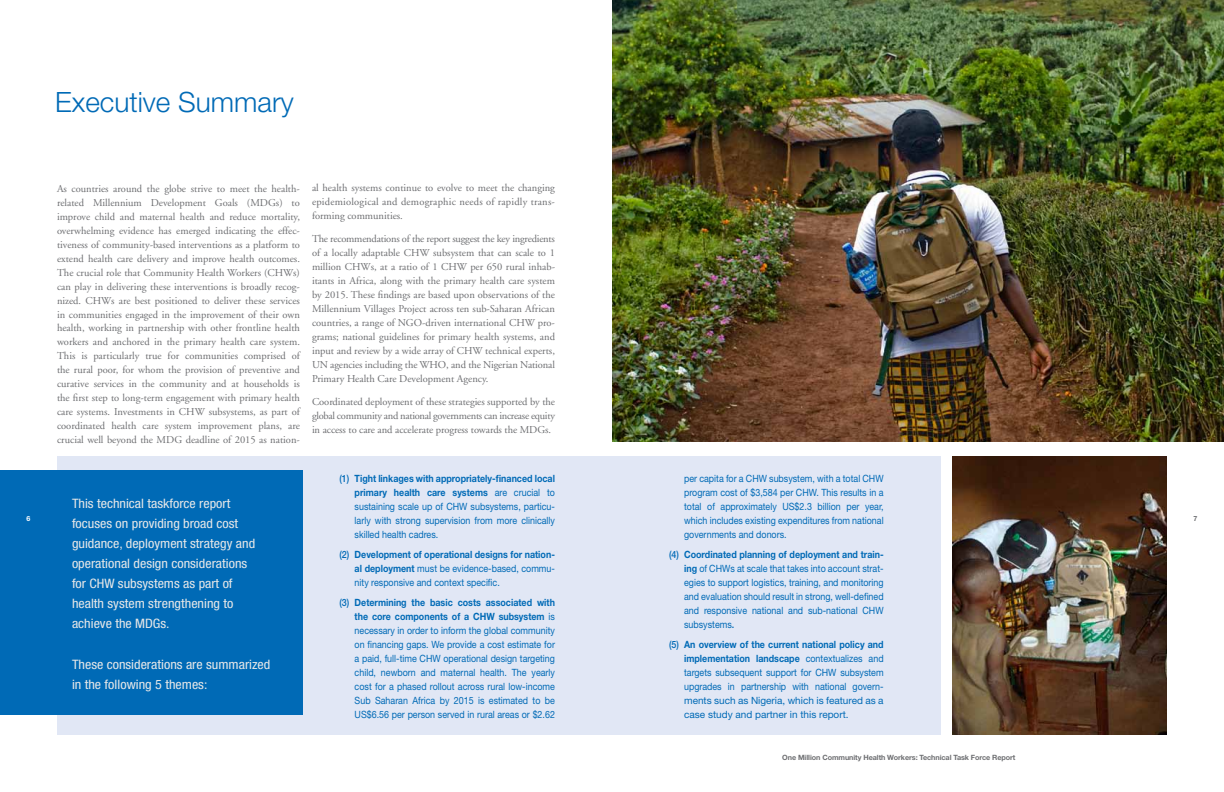
<style>
.page{position:relative;width:1224px;height:792px;background:#fff}
.page>*{position:absolute;margin:0;border:0;box-sizing:border-box;transform-origin:0 0}
.t1{font:300 28px "Helvetica Neue";color:#006ab6}
.t2{font:condensed 13px/20px "Helvetica Neue";color:#e6e7e8;scale:1.09 1}
.t3{font:10.5px/14px "Adobe Garamond";color:#6d6e71;text-align:justify}
.t4{font:10px/14px "Helvetica Neue";color:#006ab6;text-align:justify;scale:.89 1}
.t5{font:700 7.2px "Helvetica Neue";letter-spacing:-.01em;color:#6d6e71}
.t6{font:700 7px "Helvetica Neue";color:#6d6e71}
.t7{font:700 7px "Helvetica Neue";color:#fff}
.s1{font-weight:500}
.s2{font-weight:700}
</style>
<div class="page">
<div style="left:57px;top:456px;width:883px;height:279px;background:#e1e7f5"></div>
<div style="left:0;top:470px;width:303px;height:245px;background:#006ab6"></div>
<img style="left:952px;top:456px;width:215px;height:279px">
<img style="left:612px;top:0;width:612px;height:441px">
<h1 class="t1" style="left:55px;top:85px;width:240px">Executive Summary</h1>
<p class="t7" style="left:27px;top:515px;width:5px">6</p>
<p class="t3" style="left:57px;top:181px;width:245px">As countries around the globe strive to meet the health&shy;related Millennium Development Goals (MDGs) to improve child and maternal health and reduce mortality, overwhelming evidence has emerged indicating the effec&shy;tiveness of community-based interventions as a platform to extend health care delivery and improve health outcomes.<br>The crucial role that Community Health Workers (CHWs) can play in delivering these interventions is broadly recog&shy;nized. CHWs are best positioned to deliver these services in communities engaged in the improvement of their own health, working in partnership with other frontline health workers and anchored in the primary health care system.<br>This is particularly true for communities comprised of the rural poor, for whom the provision of preventive and curative services in the community and at households is the first step to long-term engagement with primary health care systems. Investments in CHW subsystems, as part of coordinated health care system improvement plans, are crucial well beyond the MDG deadline of 2015 as nation-</p>
<p class="t3" style="left:312px;top:181px;width:245px">al health systems continue to evolve to meet the changing epidemiological and demographic needs of rapidly trans&shy;forming communities.</p>
<p class="t3" style="left:312px;top:232px;width:245px">The recommendations of the report suggest the key ingredients of a locally adaptable CHW subsystem that can scale to 1 million CHWs, at a ratio of 1 CHW per 650 rural inhab&shy;itants in Africa, along with the primary health care system by 2015. These findings are based upon observations of the Millennium Villages Project across ten sub-Saharan African countries, a range of NGO-driven international CHW pro&shy;grams; national guidelines for primary health systems, and input and review by a wide array of CHW technical experts, UN agencies including the WHO, and the Nigerian National Primary Health Care Development Agency.</p>
<p class="t3" style="left:312px;top:395px;width:245px">Coordinated deployment of these strategies supported by the global community and national governments can increase equity in access to care and accelerate progress towards the MDGs.</p>
<p class="t2" style="left:72px;top:493px;width:170px">This technical taskforce report focuses on providing broad cost guidance, deployment strategy and operational design considerations for CHW subsystems as part of health system strengthening to achieve the MDGs.</p>
<p class="t2" style="left:72px;top:654px;width:184px">These considerations are summarized in the following 5 themes:</p>
<p class="t4" style="left:355px;top:471px;width:227px;text-indent:-15px"><span class="s1">(1)</span> <span class="s2">Tight linkages with appropriately-financed local primary health care systems</span> are crucial to sustaining scale up of CHW subsystems, particu&shy;larly with strong supervision from more clinically skilled health cadres.</p>
<p class="t4" style="left:355px;top:547px;width:227px;text-indent:-15px"><span class="s1">(2)</span> <span class="s2">Development of operational designs for nation&shy;al deployment</span> must be evidence-based, commu&shy;nity responsive and context specific.</p>
<p class="t4" style="left:355px;top:595px;width:227px;text-indent:-15px"><span class="s1">(3)</span> <span class="s2">Determining the basic costs associated with the core components of a CHW subsystem</span> is necessary in order to inform the global community on financing gaps. We provide a cost estimate for a paid, full-time CHW operational design targeting child, newborn and maternal health. The yearly cost for a phased rollout across rural low-income Sub Saharan Africa by 2015 is estimated to be US$6. 56 per person served in rural areas or $2. 62</p>
<p class="t4" style="left:684px;top:471px;width:226px">per capita for a CHW subsystem, with a total CHW program cost of $3,584 per CHW. This results in a total of approximately US$2. 3 billion per year, which includes existing expenditures from national governments and donors.</p>
<p class="t4" style="left:684px;top:547px;width:226px;text-indent:-15px"><span class="s1">(4)</span> <span class="s2">Coordinated planning of deployment and train&shy;ing</span> of CHWs at scale that takes into account strat&shy;egies to support logistics, training, and monitoring and evaluation should result in strong, well-defined and responsive national and sub-national CHW subsystems<span class="s1">.</span></p>
<p class="t4" style="left:684px;top:637px;width:226px;text-indent:-15px"><span class="s1">(5)</span> <span class="s2">An overview of the current national policy and implementation landscape</span> contextualizes and targets subsequent support for CHW subsystem upgrades in partnership with national govern&shy;ments such as Nigeria, which is featured as a case study and partner in this report.</p>
<p class="t5" style="left:782px;top:753px;width:235px">One Million Community Health Workers: Technical Task Force Report</p>
<p class="t6" style="left:1194px;top:515px;width:5px">7</p>
</div>
